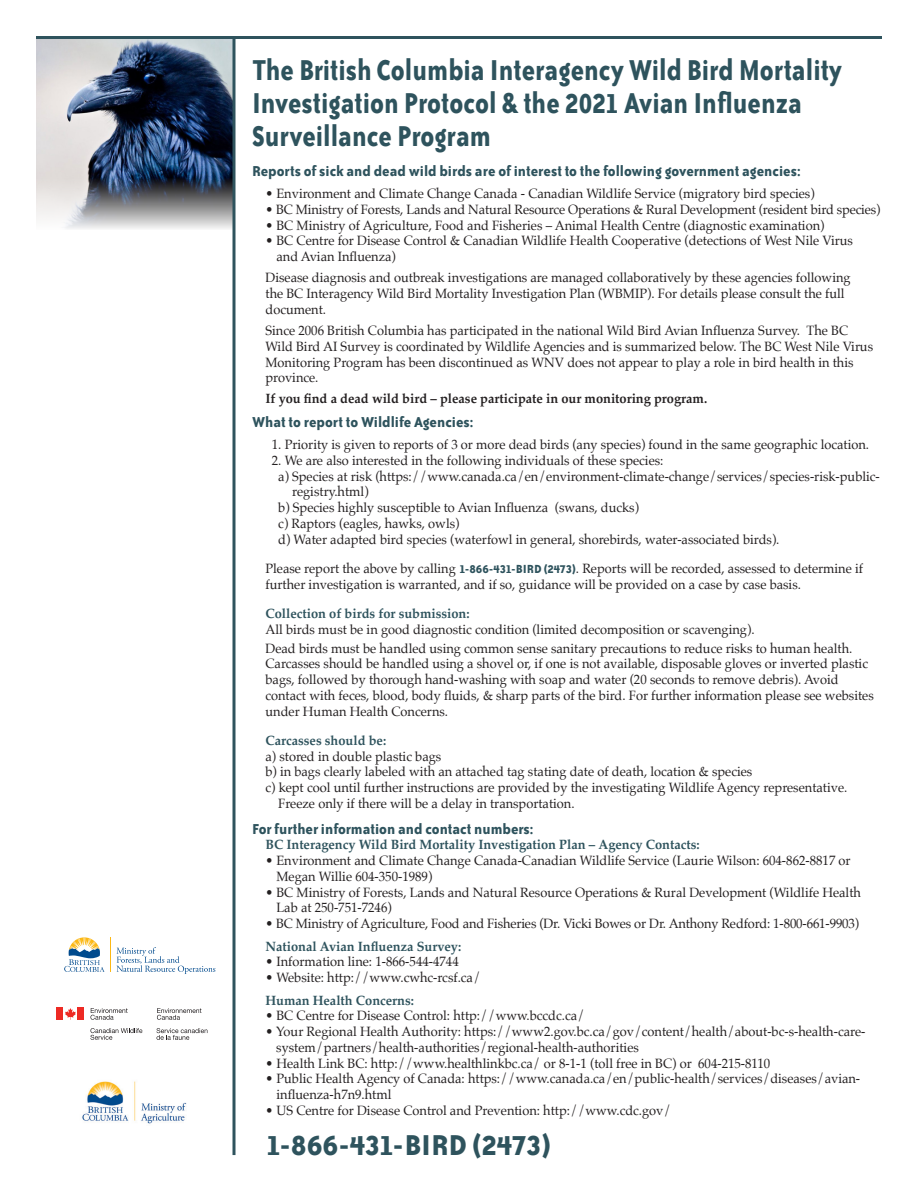
<style>
.page{position:relative;width:918px;height:1188px;background:#fff}
.page>*{position:absolute;margin:0;border:0;box-sizing:border-box;transform-origin:0 0}
.t1{font:700 33px/33px "Bailey Sans ITC";color:#2e535d;scale:.85 1}
.t2{font:700 33px "Bailey Sans ITC";color:#2e535d;scale:.95 1}
.t3{font:700 16.5px "Bailey Sans ITC";color:#2e535d;scale:.95 1}
.t4{font:13.5px/15.8px "Palatino";color:#231f20;scale:.95 1}
.t5{font:700 13.5px "Palatino";color:#2e535d;scale:.95 1}
.t6{font:700 13.5px "Palatino";color:#231f20;scale:.95 1}
.s1{font-family:"Bailey Sans ITC";font-weight:700;color:#2e535d}
</style>
<div class="page">
<img style="left:36px;top:39px;width:196px;height:190px">
<svg style="left:232px;top:39px;width:4px;height:1116px;background:#5e7a82"></svg>
<hr style="left:36px;top:36px;width:846px;height:3px;background:#2e535d">
<svg style="left:65px;top:1008px;width:11px;height:12px"></svg>
<div style="left:56px;top:1008px;width:7px;height:12px;background:#ed2a24"></div>
<svg style="left:90px;top:1008px;width:38px;height:12px"></svg>
<svg style="left:90px;top:1028px;width:52px;height:12px"></svg>
<svg style="left:157px;top:1008px;width:44px;height:12px"></svg>
<svg style="left:157px;top:1028px;width:50px;height:12px"></svg>
<div style="left:78px;top:1008px;width:6px;height:12px;background:#ed2a24"></div>
<svg style="left:117px;top:947px;width:98px;height:27px"></svg>
<svg style="left:64px;top:937px;width:41px;height:35px"></svg>
<hr style="left:111px;top:937px;width:1px;height:35px;background:#fcb814">
<img style="left:82px;top:1081px;width:105px;height:43px">
<h1 class="t1" style="left:252px;top:53px;width:696px">The British Columbia Interagency Wild Bird Mortality<br>Investigation Protocol &amp; the 2021 Avian Influenza<br>Surveillance Program</h1>
<p class="t3" style="left:252px;top:162px;width:579px">Reports of sick and dead wild birds are of interest to the following government agencies:</p>
<p class="t4" style="left:266px;top:186px;width:580px">• Environment and Climate Change Canada - Canadian Wildlife Service (migratory bird species)</p>
<p class="t4" style="left:266px;top:201px;width:649px">• BC Ministry of Forests, Lands and Natural Resource Operations &amp; Rural Development (resident bird species)</p>
<p class="t4" style="left:266px;top:217px;width:590px">• BC Ministry of Agriculture, Food and Fisheries – Animal Health Centre (diagnostic examination)</p>
<p class="t4" style="left:276px;top:233px;width:608px;text-indent:-11px">• BC Centre for Disease Control &amp; Canadian Wildlife Health Cooperative (detections of West Nile Virus and Avian Influenza)</p>
<p class="t4" style="left:265px;top:270px;width:617px">Disease diagnosis and outbreak investigations are managed collaboratively by these agencies following the BC Interagency Wild Bird Mortality Investigation Plan (WBMIP). For details please consult the full document.</p>
<p class="t4" style="left:265px;top:322px;width:641px">Since 2006 British Columbia has participated in the national Wild Bird Avian Influenza Survey. The BC Wild Bird AI Survey is coordinated by Wildlife Agencies and is summarized below. The BC West Nile Virus Monitoring Program has been discontinued as WNV does not appear to play a role in bird health in this province.</p>
<p class="t6" style="left:265px;top:387px;width:466px">If you find a dead wild bird – please participate in our monitoring program.</p>
<p class="t3" style="left:252px;top:413px;width:235px">What to report to Wildlife Agencies:</p>
<p class="t4" style="left:272px;top:437px;width:630px">1. Priority is given to reports of 3 or more dead birds (any species) found in the same geographic location.</p>
<p class="t4" style="left:272px;top:452px;width:414px">2. We are also interested in the following individuals of these species:</p>
<p class="t4" style="left:278px;top:468px;width:635px">a) Species at risk (https://www.canada.ca/en/environment-climate-change/services/species-risk-public-</p>
<p class="t4" style="left:292px;top:484px;width:82px">registry.html)</p>
<p class="t4" style="left:278px;top:500px;width:381px">b) Species highly susceptible to Avian Influenza (swans, ducks)</p>
<p class="t4" style="left:278px;top:515px;width:192px">c) Raptors (eagles, hawks, owls)</p>
<p class="t4" style="left:278px;top:531px;width:529px">d) Water adapted bird species (waterfowl in general, shorebirds, water-associated birds).</p>
<p class="t4" style="left:266px;top:560px;width:631px">Please report the above by calling <span class="s1">1-866-431-BIRD (2473)</span>. Reports will be recorded, assessed to determine if further investigation is warranted, and if so, guidance will be provided on a case by case basis.</p>
<p class="t5" style="left:266px;top:602px;width:216px">Collection of birds for submission:</p>
<p class="t4" style="left:266px;top:619px;width:619px;line-height:19px">All birds must be in good diagnostic condition (limited decomposition or scavenging).<br>Dead birds must be handled using common sense sanitary precautions to reduce risks to human health.</p>
<p class="t4" style="left:266px;top:656px;width:642px">Carcasses should be handled using a shovel or, if one is not available, disposable gloves or inverted plastic bags, followed by thorough hand-washing with soap and water (20 seconds to remove debris). Avoid contact with feces, blood, body fluids, &amp; sharp parts of the bird. For further information please see websites under Human Health Concerns.</p>
<p class="t5" style="left:266px;top:729px;width:129px">Carcasses should be:</p>
<p class="t4" style="left:266px;top:748px;width:187px">a) stored in double plastic bags</p>
<p class="t4" style="left:266px;top:764px;width:514px">b) in bags clearly labeled with an attached tag stating date of death, location &amp; species</p>
<p class="t4" style="left:266px;top:780px;width:614px">c) kept cool until further instructions are provided by the investigating Wildlife Agency representative.</p>
<p class="t4" style="left:278px;top:795px;width:313px">Freeze only if there will be a delay in transportation.</p>
<p class="t3" style="left:252px;top:820px;width:298px">For further information and contact numbers:</p>
<p class="t5" style="left:266px;top:833px;width:458px">BC Interagency Wild Bird Mortality Investigation Plan – Agency Contacts:</p>
<p class="t4" style="left:276px;top:853px;width:606px;text-indent:-11px">• Environment and Climate Change Canada-Canadian Wildlife Service (Laurie Wilson: 604-862-8817 or<br>Megan Willie 604-350-1989)</p>
<p class="t4" style="left:276px;top:884px;width:617px;text-indent:-11px">• BC Ministry of Forests, Lands and Natural Resource Operations &amp; Rural Development (Wildlife Health<br>Lab at 250-751-7246)</p>
<p class="t4" style="left:266px;top:916px;width:626px">• BC Ministry of Agriculture, Food and Fisheries (Dr. Vicki Bowes or Dr. Anthony Redford: 1-800-661-9903)</p>
<p class="t5" style="left:266px;top:935px;width:208px">National Avian Influenza Survey:</p>
<p class="t4" style="left:266px;top:954px;width:205px">• Information line: 1-866-544-4744</p>
<p class="t4" style="left:266px;top:970px;width:228px">• Website: http://www.cwhc-rcsf.ca/</p>
<p class="t5" style="left:266px;top:989px;width:158px">Human Health Concerns:</p>
<p class="t4" style="left:266px;top:1008px;width:338px">• BC Centre for Disease Control: http://www.bccdc.ca/</p>
<p class="t4" style="left:276px;top:1024px;width:622px;text-indent:-11px">• Your Regional Health Authority: https://www2.gov.bc.ca/gov/content/health/about-bc-s-health-care&shy;system/partners/health-authorities/regional-health-authorities</p>
<p class="t4" style="left:266px;top:1055px;width:533px">• Health Link BC: http://www.healthlinkbc.ca/ or 8-1-1 (toll free in BC) or 604-215-8110</p>
<p class="t4" style="left:276px;top:1071px;width:616px;text-indent:-11px">• Public Health Agency of Canada: https://www.canada.ca/en/public-health/services/diseases/avian&shy;influenza-h7n9.html</p>
<p class="t4" style="left:266px;top:1102px;width:429px">• US Centre for Disease Control and Prevention: http://www.cdc.gov/</p>
<h1 class="t2" style="left:266px;top:1127px;width:302px">1-866-431-BIRD (2473)</h1>
</div>
